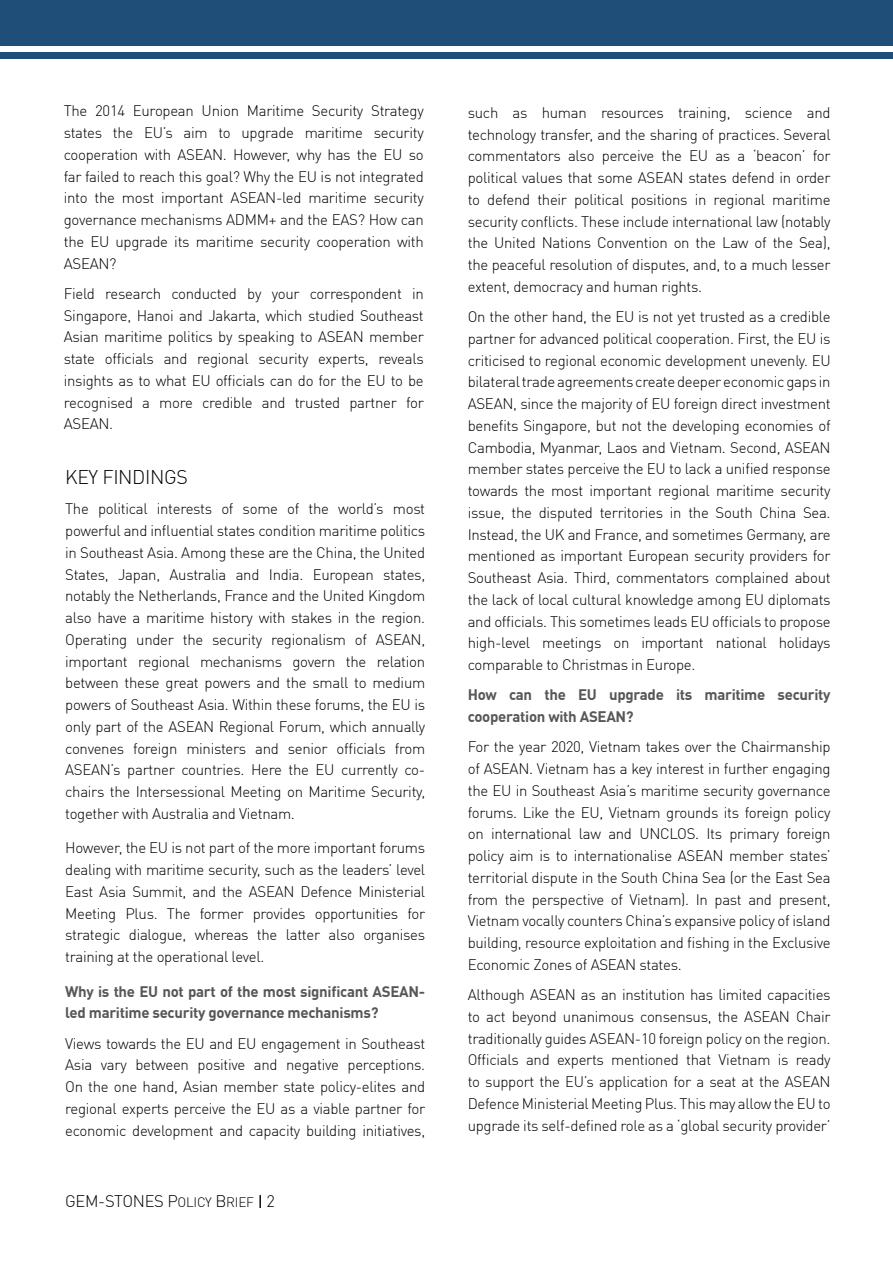
<style>
.page{position:relative;width:893px;height:1263px;background:#fff}
.page>*{position:absolute;margin:0;border:0;box-sizing:border-box;transform-origin:0 0}
.t1{font:300 19.5px "DIN Offc";letter-spacing:-.02em;color:#000}
.t2{font:300 16.5px "DIN Offc";letter-spacing:-.02em;color:#000}
.t3{font:300 15px/21.8px "DIN Offc";letter-spacing:-.02em;color:#000;text-align:justify}
.t4{font:700 15px/21.8px "DIN Offc";letter-spacing:-.02em;color:#575756}
.s1{font-size:13.5px}
</style>
<div class="page">
<div style="left:0;top:0;width:893px;height:46px;background:#1f4e79"></div>
<svg style="left:260px;top:1195px;width:1px;height:13px"></svg>
<div style="left:0;top:52px;width:893px;height:7px;background:#1f4e79"></div>
<p class="t3" style="left:64px;top:100px;width:362px">The 2014 European Union Maritime Security Strategy states the EU’s aim to upgrade maritime security cooperation with ASEAN. However, why has the EU so far failed to reach this goal? Why the EU is not integrated into the most important ASEAN-led maritime security governance mechanisms ADMM+ and the EAS? How can the EU upgrade its maritime security cooperation with ASEAN?</p>
<p class="t3" style="left:64px;top:282px;width:362px">Field research conducted by your correspondent in Singapore, Hanoi and Jakarta, which studied Southeast Asian maritime politics by speaking to ASEAN member state officials and regional security experts, reveals insights as to what EU officials can do for the EU to be recognised a more credible and trusted partner for ASEAN.</p>
<h1 class="t1" style="left:65px;top:465px;width:124px">KEY FINDINGS</h1>
<p class="t3" style="left:65px;top:498px;width:362px">The political interests of some of the world’s most powerful and influential states condition maritime politics in Southeast Asia. Among these are the China, the United States, Japan, Australia and India. European states, notably the Netherlands, France and the United Kingdom also have a maritime history with stakes in the region.<br>Operating under the security regionalism of ASEAN, important regional mechanisms govern the relation between these great powers and the small to medium powers of Southeast Asia. Within these forums, the EU is only part of the ASEAN Regional Forum, which annually convenes foreign ministers and senior officials from ASEAN’s partner countries. Here the EU currently co&shy;chairs the Intersessional Meeting on Maritime Security, together with Australia and Vietnam.</p>
<p class="t3" style="left:65px;top:837px;width:362px">However, the EU is not part of the more important forums dealing with maritime security, such as the leaders’ level East Asia Summit, and the ASEAN Defence Ministerial Meeting Plus. The former provides opportunities for strategic dialogue, whereas the latter also organises training at the operational level.</p>
<p class="t4" style="left:65px;top:980px;width:362px">Why is the EU not part of the most significant ASEAN&shy;led maritime security governance mechanisms?</p>
<p class="t3" style="left:65px;top:1032px;width:362px">Views towards the EU and EU engagement in Southeast Asia vary between positive and negative perceptions.<br>On the one hand, Asian member state policy-elites and regional experts perceive the EU as a viable partner for economic development and capacity building initiatives,</p>
<p class="t2" style="left:65px;top:1191px;width:211px">GEM-STONES P<span class="s1">OLICY</span> B<span class="s1">RIEF</span> 2</p>
<p class="t3" style="left:468px;top:101px;width:364px">such as human resources training, science and technology transfer, and the sharing of practices. Several commentators also perceive the EU as a ‘beacon’ for political values that some ASEAN states defend in order to defend their political positions in regional maritime security conflicts. These include international law (notably the United Nations Convention on the Law of the Sea), the peaceful resolution of disputes, and, to a much lesser extent, democracy and human rights.</p>
<p class="t3" style="left:468px;top:306px;width:364px">On the other hand, the EU is not yet trusted as a credible partner for advanced political cooperation. First, the EU is criticised to regional economic development unevenly. EU bilateral trade agreements create deeper economic gaps in ASEAN, since the majority of EU foreign direct investment benefits Singapore, but not the developing economies of Cambodia, Myanmar, Laos and Vietnam. Second, ASEAN member states perceive the EU to lack a unified response towards the most important regional maritime security issue, the disputed territories in the South China Sea.<br>Instead, the UK and France, and sometimes Germany, are mentioned as important European security providers for Southeast Asia. Third, commentators complained about the lack of local cultural knowledge among EU diplomats and officials. This sometimes leads EU officials to propose high-level meetings on important national holidays comparable to Christmas in Europe.</p>
<p class="t4" style="left:468px;top:683px;width:364px">How can the EU upgrade its maritime security cooperation with ASEAN?</p>
<p class="t3" style="left:468px;top:736px;width:364px">For the year 2020, Vietnam takes over the Chairmanship of ASEAN. Vietnam has a key interest in further engaging the EU in Southeast Asia’s maritime security governance forums. Like the EU, Vietnam grounds its foreign policy on international law and UNCLOS. Its primary foreign policy aim is to internationalise ASEAN member states’ territorial dispute in the South China Sea (or the East Sea from the perspective of Vietnam). In past and present, Vietnam vocally counters China’s expansive policy of island building, resource exploitation and fishing in the Exclusive Economic Zones of ASEAN states.</p>
<p class="t3" style="left:468px;top:984px;width:364px">Although ASEAN as an institution has limited capacities to act beyond unanimous consensus, the ASEAN Chair traditionally guides ASEAN-10 foreign policy on the region.<br>Officials and experts mentioned that Vietnam is ready to support the EU’s application for a seat at the ASEAN Defence Ministerial Meeting Plus. This may allow the EU to upgrade its self-defined role as a ‘global security provider’</p>
</div>
